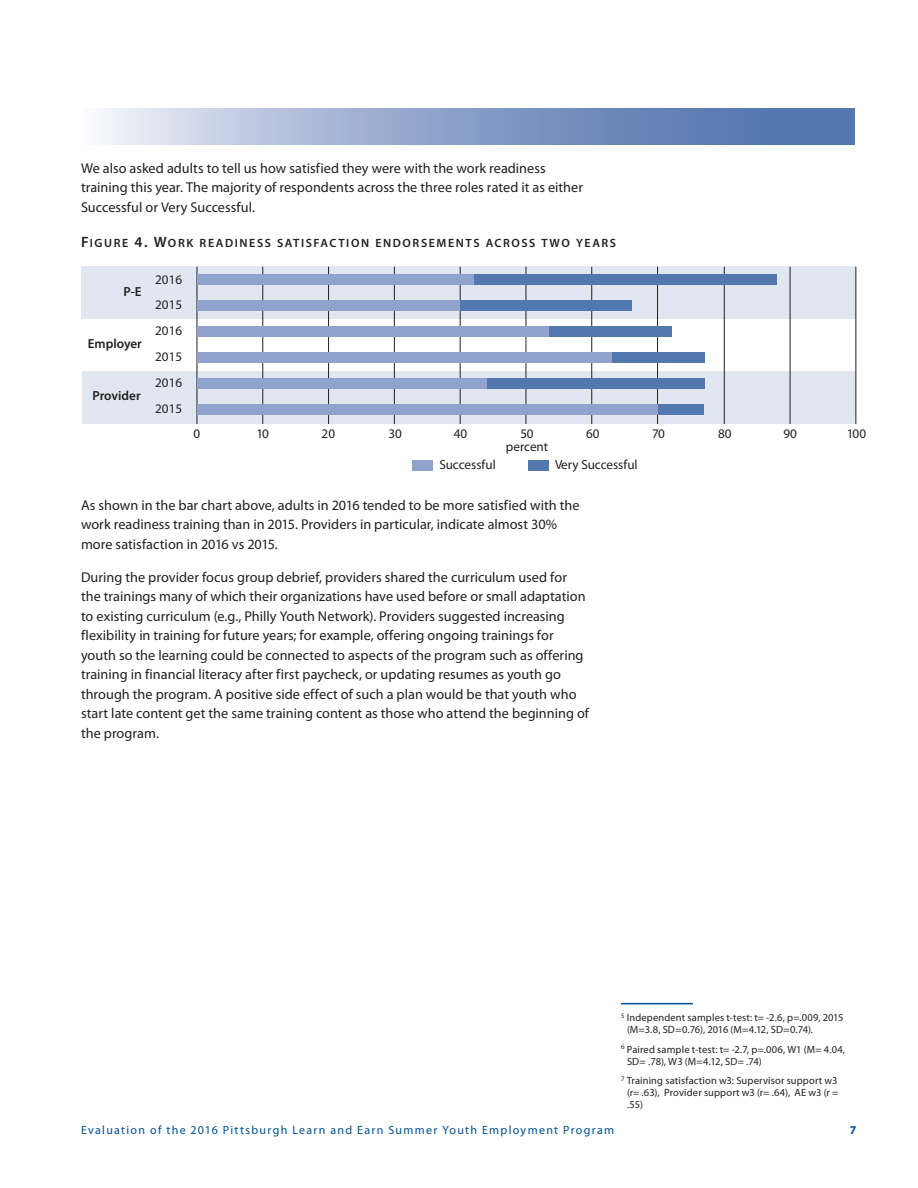
<style>
.page{position:relative;width:918px;height:1188px;background:#fff}
.page>*{position:absolute;margin:0;border:0;box-sizing:border-box;transform-origin:0 0}
.Body_text_-_Myriad_9{font:14.25px/19.5px "Myriad Pro";color:#231f20}
.t1{font:13.2px/25.8px "Myriad Pro";color:#231f20;text-align:justify}
.t2{font:600 13.2px "Myriad Pro";color:#231f20}
.t3{font:12px "Myriad Pro";letter-spacing:.105em;color:#005093}
.Figure_Table_ID{font:12px "Myriad Pro Semibold SC800";letter-spacing:.135em;color:#231f20}
.t4{font:700 12px "Myriad Pro";color:#005093}
.Footnote{font:10.5px/12px "Myriad Pro";letter-spacing:.01em;color:#231f20}
.s1{font-size:15px}
</style>
<div class="page">
<hr style="left:621px;top:1003px;width:72px;height:1px;background:#005093">
<div style="left:82px;top:371px;width:773px;height:53px;background:#e0e7f1"></div>
<div style="left:81px;top:266px;width:774px;height:53px;background:#e0e7f1"></div>
<hr style="left:197px;top:267px;width:1px;height:157px;background:#231f20">
<hr style="left:262px;top:267px;width:1px;height:157px;background:#231f20">
<hr style="left:328px;top:267px;width:1px;height:157px;background:#231f20">
<hr style="left:394px;top:267px;width:1px;height:157px;background:#231f20">
<hr style="left:460px;top:267px;width:1px;height:157px;background:#231f20">
<hr style="left:525px;top:267px;width:1px;height:157px;background:#231f20">
<hr style="left:591px;top:267px;width:1px;height:157px;background:#231f20">
<hr style="left:657px;top:267px;width:1px;height:157px;background:#231f20">
<hr style="left:724px;top:267px;width:1px;height:157px;background:#231f20">
<hr style="left:790px;top:267px;width:1px;height:157px;background:#231f20">
<hr style="left:855px;top:267px;width:1px;height:157px;background:#231f20">
<div style="left:197px;top:274px;width:277px;height:10px;background:#90a3cc"></div>
<div style="left:474px;top:274px;width:302px;height:10px;background:#5378b0"></div>
<div style="left:197px;top:300px;width:263px;height:11px;background:#90a3cc"></div>
<div style="left:460px;top:300px;width:171px;height:11px;background:#5378b0"></div>
<div style="left:197px;top:326px;width:353px;height:11px;background:#90a3cc"></div>
<div style="left:550px;top:326px;width:122px;height:11px;background:#5378b0"></div>
<div style="left:197px;top:352px;width:415px;height:10px;background:#90a3cc"></div>
<div style="left:612px;top:352px;width:92px;height:10px;background:#5378b0"></div>
<div style="left:197px;top:378px;width:290px;height:11px;background:#90a3cc"></div>
<div style="left:487px;top:378px;width:217px;height:11px;background:#5378b0"></div>
<div style="left:197px;top:404px;width:461px;height:11px;background:#90a3cc"></div>
<div style="left:659px;top:404px;width:45px;height:11px;background:#5378b0"></div>
<div style="left:413px;top:460px;width:20px;height:10px;background:#90a3cc"></div>
<div style="left:528px;top:460px;width:21px;height:10px;background:#5378b0"></div>
<svg style="left:102px;top:108px;width:753px;height:37px;background:#8ea3ca"></svg>
<p class="Body_text_-_Myriad_9" style="left:81px;top:158px;width:504px">We also asked adults to tell us how satisfied they were with the work readiness training this year. The majority of respondents across the three roles rated it as either<br>Successful or Very Successful.</p>
<p class="Figure_Table_ID" style="left:81px;top:235px;width:177px"><span class="s1">F</span>IGURE <span class="s1">4. W</span>ORK READINESS</p>
<p class="Figure_Table_ID" style="left:277px;top:235px;width:340px">SATISFACTION ENDORSEMENTS ACROSS TWO YEARS</p>
<p class="t1" style="left:155px;top:266px;width:28px">2016<br>2015<br>2016<br>2015<br>2016<br>2015</p>
<p class="t1" style="left:194px;top:421px;width:8px">0</p>
<p class="t1" style="left:257px;top:421px;width:14px">10</p>
<p class="t1" style="left:322px;top:421px;width:15px">20</p>
<p class="t1" style="left:389px;top:421px;width:15px">30</p>
<p class="t1" style="left:454px;top:421px;width:15px">40</p>
<p class="t1" style="left:520px;top:421px;width:15px">50</p>
<p class="t1" style="left:586px;top:421px;width:15px">60</p>
<p class="t1" style="left:652px;top:421px;width:14px">70</p>
<p class="t1" style="left:718px;top:421px;width:15px">80</p>
<p class="t1" style="left:784px;top:421px;width:15px">90</p>
<p class="t1" style="left:847px;top:421px;width:21px">100</p>
<p class="t1" style="left:506px;top:434px;width:44px">percent</p>
<p class="t1" style="left:440px;top:452px;width:58px">Successful</p>
<p class="t1" style="left:555px;top:452px;width:84px">Very Successful</p>
<p class="t2" style="left:124px;top:284px;width:20px">P-E</p>
<p class="t2" style="left:88px;top:335px;width:56px">Employer</p>
<p class="t2" style="left:93px;top:387px;width:50px">Provider</p>
<p class="Body_text_-_Myriad_9" style="left:81px;top:495px;width:500px">As shown in the bar chart above, adults in 2016 tended to be more satisfied with the work readiness training than in 2015. Providers in particular, indicate almost 30% more satisfaction in 2016 vs 2015.</p>
<p class="Body_text_-_Myriad_9" style="left:81px;top:567px;width:510px">During the provider focus group debrief, providers shared the curriculum used for the trainings many of which their organizations have used before or small adaptation to existing curriculum (e.g., Philly Youth Network). Providers suggested increasing flexibility in training for future years; for example, offering ongoing trainings for youth so the learning could be connected to aspects of the program such as offering training in financial literacy after first paycheck, or updating resumes as youth go through the program. A positive side effect of such a plan would be that youth who start late content get the same training content as those who attend the beginning of the program.</p>
<p class="Footnote" style="left:627px;top:1012px;width:218px;text-indent:-6px"><sup>5</sup> Independent samples t-test: t= -2.6, p=.009, 2015 (M=3.8, SD=0.76), 2016 (M=4.12, SD=0.74).</p>
<p class="Footnote" style="left:627px;top:1043px;width:220px;text-indent:-6px"><sup>6</sup> Paired sample t-test: t= -2.7, p=.006, W1 (M= 4.04,<br>SD= .78), W3 (M=4.12, SD= .74)</p>
<p class="Footnote" style="left:627px;top:1075px;width:213px;text-align:justify;text-indent:-6px"><sup>7</sup> Training satisfaction w3: Supervisor support w3 (r= .63), Provider support w3 (r= .64), AE w3 (r = .55)</p>
<p class="t3" style="left:81px;top:1123px;width:535px">Evaluation of the 2016 Pittsburgh Learn and Earn Summer Youth Employment Program</p>
<p class="t4" style="left:850px;top:1122px;width:8px">7</p>
</div>
